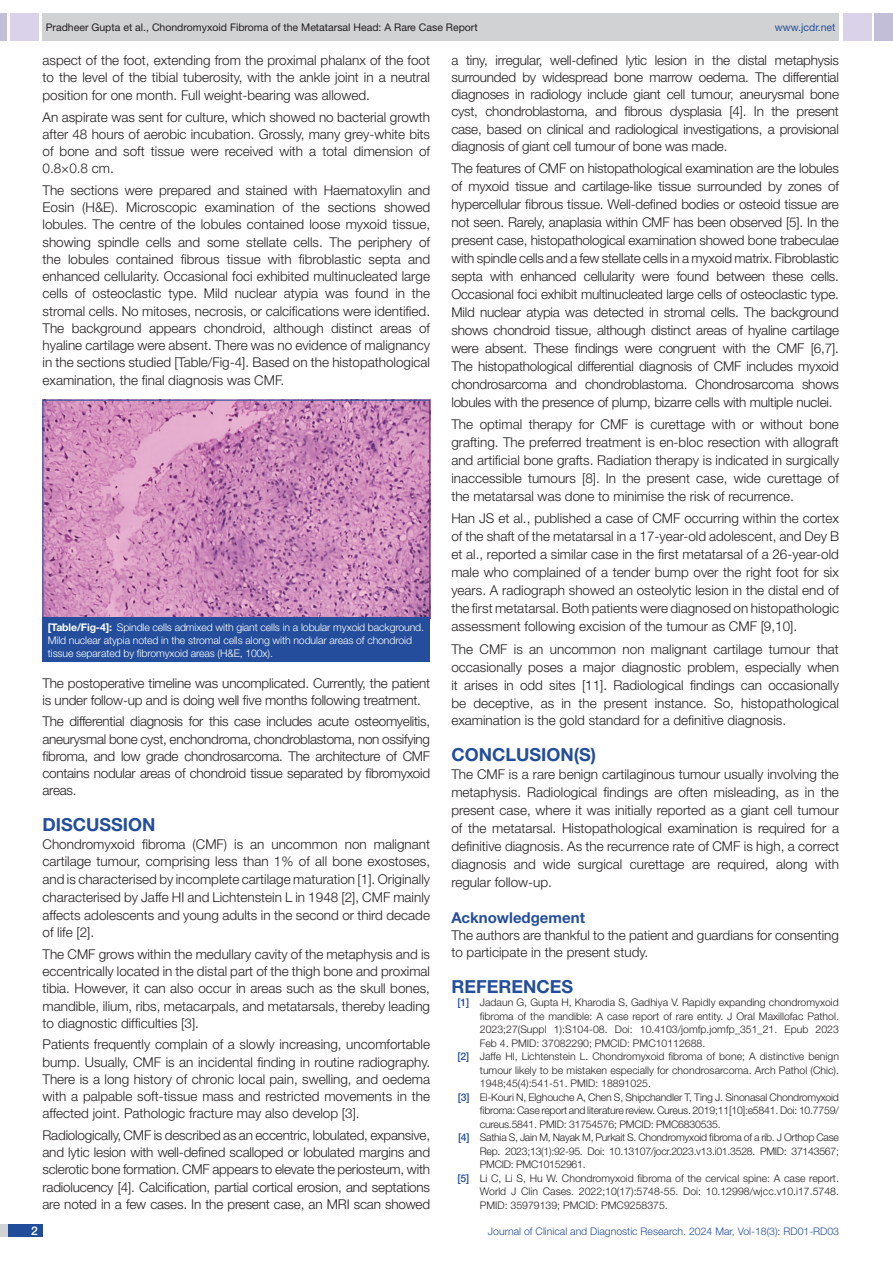
<style>
.page{position:relative;width:893px;height:1263px;background:#fff}
.page>*{position:absolute;margin:0;border:0;box-sizing:border-box;transform-origin:0 0}
.Heading{font:700 18px "Helvetica Neue";color:#244e9b}
.HEAD_2{font:700 15px "Helvetica Neue";color:#244e9b}
.Body_text{font:300 13.5px/17.2px "Helvetica Neue";color:#231f20;text-align:justify}
.t1{font:500 12px "Helvetica Neue";color:#fff}
.t2{font:300 10.5px "Helvetica Neue";color:#231f20}
.t3{font:300 10.5px "Helvetica Neue";letter-spacing:-.02em;color:#231f20}
.TABLE_FIG{font:300 10.5px/12.6px "Helvetica Neue";letter-spacing:-.01em;color:#fff}
.t4{font:300 10.5px "Helvetica Neue";letter-spacing:-.025em;color:#231f20}
.t5{font:10.5px "Helvetica Neue";color:#231f20}
.t6{font:300 10.5px "Helvetica Neue";color:#244e9b}
.t7{font:10.5px "Helvetica Neue";color:#244e9b}
.s1{font-weight:700}
.s2{font-weight:500;color:#244e9b}
</style>
<div class="page">
<div style="left:0;top:13px;width:7px;height:28px;background:#c2bed7"></div>
<div style="left:10px;top:13px;width:29px;height:28px;background:#d9d2e8"></div>
<div style="left:43px;top:13px;width:796px;height:28px;background:#d1d2d4"></div>
<div style="left:875px;top:13px;width:18px;height:28px;background:#c2bed7"></div>
<div style="left:843px;top:13px;width:29px;height:28px;background:#d9d2e8"></div>
<div style="left:0;top:1224px;width:43px;height:13px;background:#d1d2d4"></div>
<div style="left:8px;top:1224px;width:35px;height:13px;background:#214c99"></div>
<img style="left:45px;top:402px;width:383px;height:214px">
<div style="left:43px;top:400px;width:387px;height:218px;border:1px solid #244e9b"></div>
<div style="left:43px;top:618px;width:387px;height:44px;background:#244e9b"></div>
<p class="t5" style="left:46px;top:21px;width:433px">Pradheer Gupta et al., Chondromyxoid Fibroma of the Metatarsal Head: A Rare Case Report</p>
<p class="t7" style="left:775px;top:21px;width:62px">www.jcdr.net</p>
<p class="Body_text" style="left:43px;top:51px;width:389px;line-height:17.7px">aspect of the foot, extending from the proximal phalanx of the foot to the level of the tibial tuberosity, with the ankle joint in a neutral position for one month. Full weight-bearing was allowed.</p>
<p class="Body_text" style="left:43px;top:108px;width:389px">An aspirate was sent for culture, which showed no bacterial growth after 48 hours of aerobic incubation. Grossly, many grey-white bits of bone and soft tissue were received with a total dimension of 0.8×0.8 cm.</p>
<p class="Body_text" style="left:43px;top:181px;width:389px">The sections were prepared and stained with Haematoxylin and Eosin (H&amp;E). Microscopic examination of the sections showed lobules. The centre of the lobules contained loose myxoid tissue, showing spindle cells and some stellate cells. The periphery of the lobules contained fibrous tissue with fibroblastic septa and enhanced cellularity. Occasional foci exhibited multinucleated large cells of osteoclastic type. Mild nuclear atypia was found in the stromal cells. No mitoses, necrosis, or calcifications were identified.<br>The background appears chondroid, although distinct areas of hyaline cartilage were absent. There was no evidence of malignancy in the sections studied [Table/Fig-4]. Based on the histopathological examination, the final diagnosis was CMF.</p>
<p class="TABLE_FIG" style="left:48px;top:621px;width:378px"><span class="s1">[Table/Fig-4]:</span> Spindle cells admixed with giant cells in a lobular myxoid background.<br>Mild nuclear atypia noted in the stromal cells along with nodular areas of chondroid tissue separated by fibromyxoid areas (H&amp;E, 100x).</p>
<p class="Body_text" style="left:43px;top:674px;width:389px">The postoperative timeline was uncomplicated. Currently, the patient is under follow-up and is doing well five months following treatment.</p>
<p class="Body_text" style="left:43px;top:712px;width:389px">The differential diagnosis for this case includes acute osteomyelitis, aneurysmal bone cyst, enchondroma, chondroblastoma, non ossifying fibroma, and low grade chondrosarcoma. The architecture of CMF contains nodular areas of chondroid tissue separated by fibromyxoid areas.</p>
<p class="Heading" style="left:43px;top:813px;width:115px">DISCUSSION</p>
<p class="Body_text" style="left:43px;top:835px;width:389px;line-height:17.7px">Chondromyxoid fibroma (CMF) is an uncommon non malignant cartilage tumour, comprising less than 1% of all bone exostoses, and is characterised by incomplete cartilage maturation [1]. Originally characterised by Jaffe HI and Lichtenstein L in 1948 [2], CMF mainly affects adolescents and young adults in the second or third decade of life [2].</p>
<p class="Body_text" style="left:43px;top:945px;width:389px">The CMF grows within the medullary cavity of the metaphysis and is eccentrically located in the distal part of the thigh bone and proximal tibia. However, it can also occur in areas such as the skull bones, mandible, ilium, ribs, metacarpals, and metatarsals, thereby leading to diagnostic difficulties [3].</p>
<p class="Body_text" style="left:43px;top:1035px;width:389px">Patients frequently complain of a slowly increasing, uncomfortable bump. Usually, CMF is an incidental finding in routine radiography.<br>There is a long history of chronic local pain, swelling, and oedema with a palpable soft-tissue mass and restricted movements in the affected joint. Pathologic fracture may also develop [3].</p>
<p class="Body_text" style="left:43px;top:1126px;width:389px">Radiologically, CMF is described as an eccentric, lobulated, expansive, and lytic lesion with well-defined scalloped or lobulated margins and sclerotic bone formation. CMF appears to elevate the periosteum, with radiolucency [4]. Calcification, partial cortical erosion, and septations are noted in a few cases. In the present case, an MRI scan showed</p>
<p class="Body_text" style="left:451px;top:51px;width:389px">a tiny, irregular, well-defined lytic lesion in the distal metaphysis surrounded by widespread bone marrow oedema. The differential diagnoses in radiology include giant cell tumour, aneurysmal bone cyst, chondroblastoma, and fibrous dysplasia [4]. In the present case, based on clinical and radiological investigations, a provisional diagnosis of giant cell tumour of bone was made.</p>
<p class="Body_text" style="left:451px;top:159px;width:389px;line-height:18px">The features of CMF on histopathological examination are the lobules of myxoid tissue and cartilage-like tissue surrounded by zones of hypercellular fibrous tissue. Well-defined bodies or osteoid tissue are not seen. Rarely, anaplasia within CMF has been observed [5]. In the present case, histopathological examination showed bone trabeculae with spindle cells and a few stellate cells in a myxoid matrix. Fibroblastic septa with enhanced cellularity were found between these cells.<br>Occasional foci exhibit multinucleated large cells of osteoclastic type.<br>Mild nuclear atypia was detected in stromal cells. The background shows chondroid tissue, although distinct areas of hyaline cartilage were absent. These findings were congruent with the CMF [6,7].<br>The histopathological differential diagnosis of CMF includes myxoid chondrosarcoma and chondroblastoma. Chondrosarcoma shows lobules with the presence of plump, bizarre cells with multiple nuclei.</p>
<p class="Body_text" style="left:451px;top:415px;width:389px;line-height:18px">The optimal therapy for CMF is curettage with or without bone grafting. The preferred treatment is en-bloc resection with allograft and artificial bone grafts. Radiation therapy is indicated in surgically inaccessible tumours [8]. In the present case, wide curettage of the metatarsal was done to minimise the risk of recurrence.</p>
<p class="Body_text" style="left:451px;top:509px;width:389px;line-height:18px">Han JS et al., published a case of CMF occurring within the cortex of the shaft of the metatarsal in a 17-year-old adolescent, and Dey B et al., reported a similar case in the first metatarsal of a 26-year-old male who complained of a tender bump over the right foot for six years. A radiograph showed an osteolytic lesion in the distal end of the first metatarsal. Both patients were diagnosed on histopathologic assessment following excision of the tumour as CMF [9,10].</p>
<p class="Body_text" style="left:451px;top:639px;width:389px;line-height:18px">The CMF is an uncommon non malignant cartilage tumour that occasionally poses a major diagnostic problem, especially when it arises in odd sites [11]. Radiological findings can occasionally be deceptive, as in the present instance. So, histopathological examination is the gold standard for a definitive diagnosis.</p>
<p class="Heading" style="left:451px;top:744px;width:146px">CONCLUSION(S)</p>
<p class="Body_text" style="left:451px;top:765px;width:389px;line-height:18px">The CMF is a rare benign cartilaginous tumour usually involving the metaphysis. Radiological findings are often misleading, as in the present case, where it was initially reported as a giant cell tumour of the metatarsal. Histopathological examination is required for a definitive diagnosis. As the recurrence rate of CMF is high, a correct diagnosis and wide surgical curettage are required, along with regular follow-up.</p>
<p class="HEAD_2" style="left:451px;top:908px;width:135px">Acknowledgement</p>
<p class="Body_text" style="left:451px;top:926px;width:389px">The authors are thankful to the patient and guardians for consenting to participate in the present study.</p>
<p class="Heading" style="left:451px;top:975px;width:123px">REFERENCES</p>
<p class="t2" style="left:457px;top:996px;width:383px"><span class="s2">[1]</span> Jadaun G, Gupta H, Kharodia S, Gadhiya V. Rapidly expanding chondromyxoid</p>
<p class="t2" style="left:480px;top:1010px;width:361px">fibroma of the mandible: A case report of rare entity. J Oral Maxillofac Pathol.</p>
<p class="t2" style="left:480px;top:1023px;width:361px">2023;27(Suppl 1):S104-08. Doi: 10.4103/jomfp.jomfp_351_21. Epub 2023</p>
<p class="t2" style="left:480px;top:1037px;width:227px">Feb 4. PMID: 37082290; PMCID: PMC10112688.</p>
<p class="t2" style="left:457px;top:1050px;width:383px"><span class="s2">[2]</span> Jaffe Hl, Lichtenstein L. Chondromyxoid fibroma of bone; A distinctive benign</p>
<p class="t2" style="left:480px;top:1064px;width:361px">tumour likely to be mistaken especially for chondrosarcoma. Arch Pathol (Chic).</p>
<p class="t2" style="left:480px;top:1077px;width:173px">1948;45(4):541-51. PMID: 18891025.</p>
<p class="t3" style="left:458px;top:1091px;width:382px"><span class="s2">[3]</span> El-Kouri N, Elghouche A, Chen S, Shipchandler T, Ting J. Sinonasal Chondromyxoid</p>
<p class="t3" style="left:480px;top:1104px;width:361px">fibroma: Case report and literature review. Cureus. 2019;11[10]:e5841. Doi: 10.7759/</p>
<p class="t3" style="left:480px;top:1118px;width:242px">cureus.5841. PMID: 31754576; PMCID: PMC6830535.</p>
<p class="t4" style="left:458px;top:1131px;width:382px"><span class="s2">[4]</span> Sathia S, Jain M, Nayak M, Purkait S. Chondromyxoid fibroma of a rib. J Orthop Case</p>
<p class="t4" style="left:480px;top:1145px;width:361px">Rep. 2023;13(1):92-95. Doi: 10.13107/jocr.2023.v13.i01.3528. PMID: 37143567;</p>
<p class="t4" style="left:480px;top:1158px;width:107px">PMCID: PMC10152961.</p>
<p class="t2" style="left:457px;top:1172px;width:383px"><span class="s2">[5]</span> Li C, Li S, Hu W. Chondromyxoid fibroma of the cervical spine: A case report.</p>
<p class="t2" style="left:480px;top:1185px;width:361px">World J Clin Cases. 2022;10(17):5748-55. Doi: 10.12998/wjcc.v10.i17.5748.</p>
<p class="t2" style="left:480px;top:1199px;width:189px">PMID: 35979139; PMCID: PMC9258375.</p>
<p class="t1" style="left:31px;top:1223px;width:8px">2</p>
<p class="t6" style="left:488px;top:1225px;width:353px">Journal of Clinical and Diagnostic Research. 2024 Mar, Vol-18(3): RD01-RD03</p>
</div>
